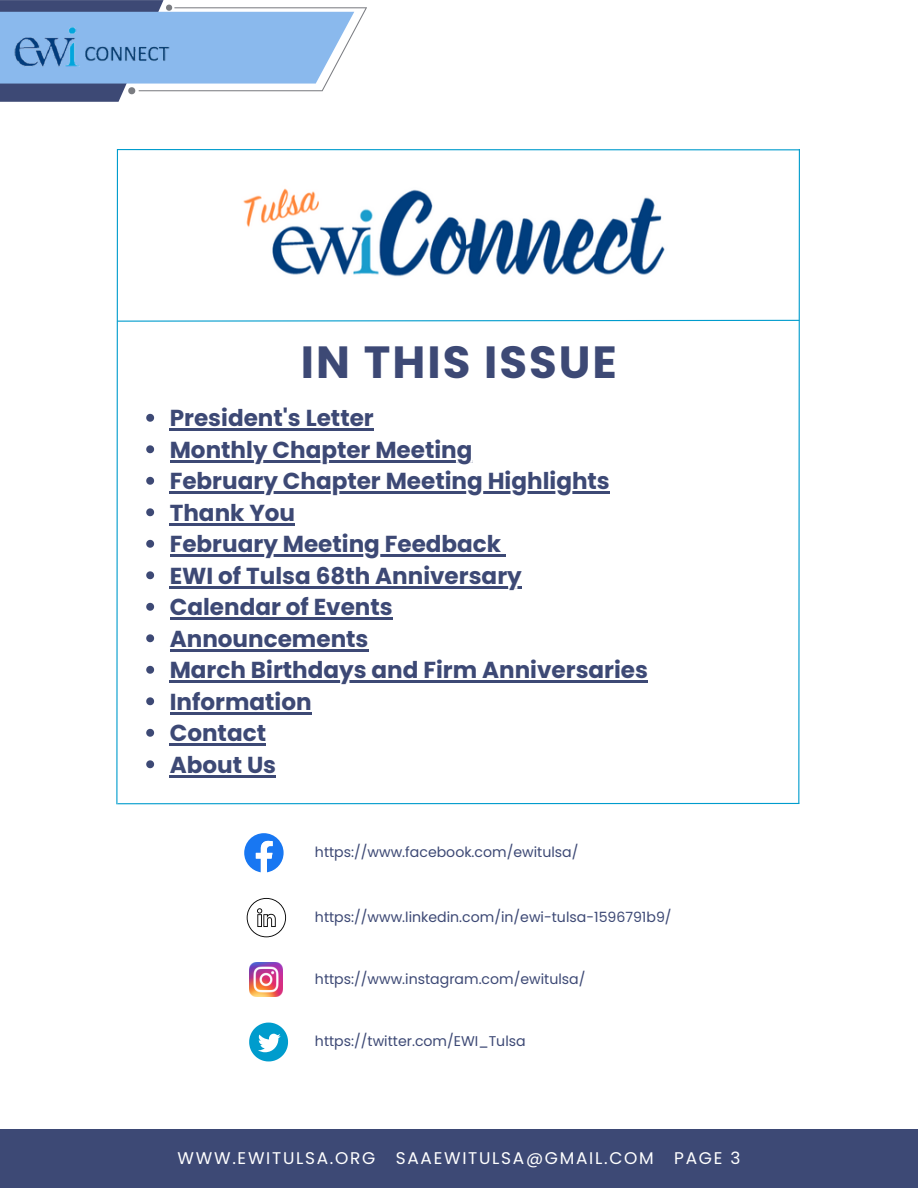
<style>
.page{position:relative;width:918px;height:1188px;background:#fff}
.page>*{position:absolute;margin:0;border:0;box-sizing:border-box;transform-origin:0 0}
.t1{font:700 45px "Poppins";letter-spacing:.045em;color:#3d4975}
.t2{font:700 23.1px "Poppins";color:#3d4975}
.t3{font:16.95px "Poppins";letter-spacing:.1em;color:#fff}
.t4{font:14.1px "Poppins";color:#3d4975}
</style>
<div class="page">
<svg style="left:0;top:0;width:367px;height:102px"></svg>
<img style="left:0;top:24px;width:207px;height:55px">
<div style="left:0;top:1129px;width:918px;height:59px;background:#3d4975"></div>
<svg style="left:244px;top:833px;width:40px;height:40px"></svg>
<svg style="left:247px;top:898px;width:39px;height:39px"></svg>
<img style="left:249px;top:963px;width:34px;height:33px">
<svg style="left:249px;top:1023px;width:39px;height:38px"></svg>
<svg style="left:116px;top:149px;width:684px;height:656px"></svg>
<hr style="left:117px;top:803px;width:682px;height:1px;background:#009ccd">
<hr style="left:117px;top:149px;width:682px;height:1px;background:#009ccd">
<p class="t1" style="left:301px;top:331px;width:318px">IN THIS ISSUE</p>
<h1 class="t2" style="left:170px;top:402px;width:206px">President's Letter</h1>
<p class="t2" style="left:170px;top:433px;width:304px">Monthly Chapter Meeting</p>
<p class="t2" style="left:170px;top:465px;width:442px">February Chapter Meeting Highlights</p>
<p class="t2" style="left:170px;top:496px;width:127px">Thank You</p>
<p class="t2" style="left:170px;top:528px;width:333px">February Meeting Feedback</p>
<p class="t2" style="left:170px;top:559px;width:354px">EWI of Tulsa 68th Anniversary</p>
<p class="t2" style="left:170px;top:591px;width:224px">Calendar of Events</p>
<p class="t2" style="left:170px;top:622px;width:200px">Announcements</p>
<p class="t2" style="left:170px;top:654px;width:480px">March Birthdays and Firm Anniversaries</p>
<p class="t2" style="left:170px;top:685px;width:143px">Information</p>
<p class="t2" style="left:170px;top:717px;width:98px">Contact</p>
<p class="t2" style="left:170px;top:748px;width:108px">About Us</p>
<p class="t4" style="left:315px;top:842px;width:265px">https://www.facebook.com/ewitulsa/</p>
<p class="t4" style="left:315px;top:907px;width:358px">https://www.linkedin.com/in/ewi-tulsa-1596791b9/</p>
<p class="t4" style="left:315px;top:969px;width:272px">https://www.instagram.com/ewitulsa/</p>
<p class="t4" style="left:315px;top:1031px;width:212px">https://twitter.com/EWI_Tulsa</p>
<p class="t3" style="left:178px;top:1146px;width:564px">WWW.EWITULSA.ORG SAAEWITULSA@GMAIL.COM PAGE 3</p>
</div>
